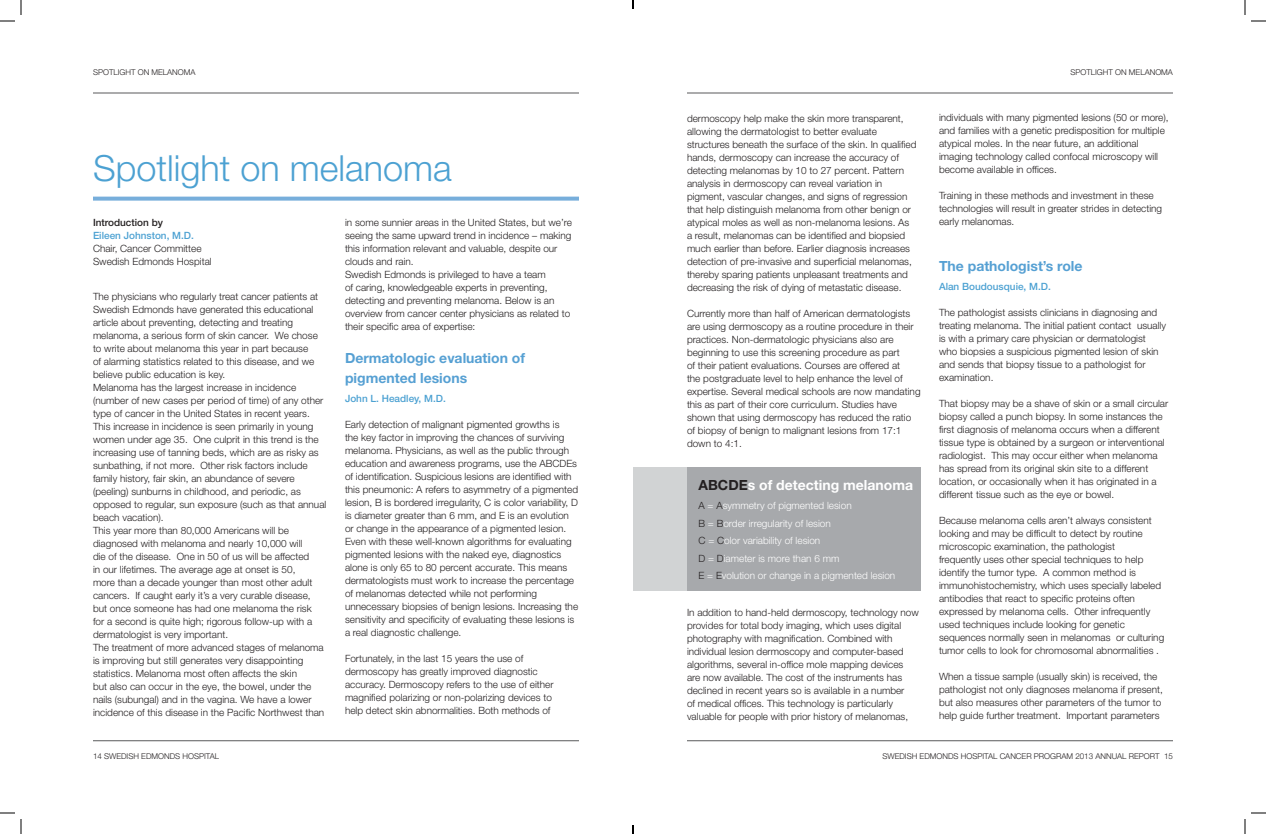
<style>
.page{position:relative;width:1266px;height:834px;background:#fff}
.page>*{position:absolute;margin:0;border:0;box-sizing:border-box;transform-origin:0 0}
.t1{font:300 36px "Helvetica Neue";color:#4ca1d2}
.t2{font:700 14px/20px "Helvetica Neue";color:#56a0d3}
.t3{font:700 14px "Helvetica Neue";color:#fff}
.t4{font:300 10px/13px "Helvetica Neue";color:#231f20}
.t5{font:300 10px/17.5px "Helvetica Neue";color:#fff}
.t6{font:500 10px "Helvetica Neue";color:#4ca1d2}
.t7{font:500 10px "Helvetica Neue";color:#231f20}
.t8{font:300 8px "Helvetica Neue";color:#231f20}
.s1{color:#231f20}
</style>
<div class="page">
<hr style="left:93px;top:93px;width:486px;height:1px;background:#58595b">
<hr style="left:687px;top:93px;width:486px;height:1px;background:#58595b">
<hr style="left:93px;top:740px;width:486px;height:1px;background:#58595b">
<hr style="left:687px;top:740px;width:486px;height:1px;background:#58595b">
<svg style="left:93px;top:197px;width:486px;height:4px;background:#83b5de"></svg>
<div style="left:633px;top:467px;width:288px;height:124px;background:#d1d3d4"></div>
<div style="left:687px;top:467px;width:234px;height:124px;background:#a7a9ac"></div>
<svg style="left:0;top:0;width:22px;height:22px"></svg>
<svg style="left:0;top:812px;width:22px;height:22px"></svg>
<svg style="left:1244px;top:0;width:22px;height:22px"></svg>
<svg style="left:1244px;top:812px;width:22px;height:22px"></svg>
<svg style="left:632px;top:0;width:2px;height:9px"></svg>
<svg style="left:632px;top:825px;width:2px;height:9px"></svg>
<p class="t8" style="left:93px;top:67px;width:104px">Spotlight on melanoma</p>
<p class="t8" style="left:1070px;top:67px;width:104px">Spotlight on melanoma</p>
<h1 class="t1" style="left:93px;top:146px;width:360px">Spotlight on melanoma</h1>
<p class="t7" style="left:93px;top:217px;width:72px">Introduction by</p>
<p class="t6" style="left:93px;top:230px;width:102px">Eileen Johnston, M.D.</p>
<p class="t4" style="left:93px;top:242px;width:120px">Chair, Cancer Committee<br>Swedish Edmonds Hospital</p>
<p class="t4" style="left:93px;top:290px;width:235px">The physicians who regularly treat cancer patients at Swedish Edmonds have generated this educational article about preventing, detecting and treating melanoma, a serious form of skin cancer. We chose to write about melanoma this year in part because<br>of alarming statistics related to this disease, and we believe public education is key.<br>Melanoma has the largest increase in incidence (number of new cases per period of time) of any other type of cancer in the United States in recent years.<br>This increase in incidence is seen primarily in young women under age 35. One culprit in this trend is the increasing use of tanning beds, which are as risky as sunbathing, if not more. Other risk factors include family history, fair skin, an abundance of severe (peeling) sunburns in childhood, and periodic, as opposed to regular, sun exposure (such as that annual beach vacation).<br>This year more than 80,000 Americans will be diagnosed with melanoma and nearly 10,000 will<br>die of the disease. One in 50 of us will be affected<br>in our lifetimes. The average age at onset is 50,<br>more than a decade younger than most other adult cancers. If caught early it’s a very curable disease, but once someone has had one melanoma the risk<br>for a second is quite high; rigorous follow-up with a dermatologist is very important.<br>The treatment of more advanced stages of melanoma is improving but still generates very disappointing statistics. Melanoma most often affects the skin<br>but also can occur in the eye, the bowel, under the nails (subungal) and in the vagina. We have a lower incidence of this disease in the Pacific Northwest than</p>
<p class="t4" style="left:345px;top:216px;width:229px">in some sunnier areas in the United States, but we’re seeing the same upward trend in incidence – making this information relevant and valuable, despite our clouds and rain.<br>Swedish Edmonds is privileged to have a team<br>of caring, knowledgeable experts in preventing, detecting and preventing melanoma. Below is an overview from cancer center physicians as related to their specific area of expertise:</p>
<h2 class="t2" style="left:345px;top:348px;width:182px">Dermatologic evaluation of pigmented lesions</h2>
<p class="t6" style="left:345px;top:393px;width:102px">John L. Headley, M.D.</p>
<p class="t4" style="left:345px;top:418px;width:235px">Early detection of malignant pigmented growths is<br>the key factor in improving the chances of surviving melanoma. Physicians, as well as the public through education and awareness programs, use the ABCDEs of identification. Suspicious lesions are identified with this pneumonic: A refers to asymmetry of a pigmented lesion, B is bordered irregularity, C is color variability, D is diameter greater than 6 mm, and E is an evolution or change in the appearance of a pigmented lesion.<br>Even with these well-known algorithms for evaluating pigmented lesions with the naked eye, diagnostics alone is only 65 to 80 percent accurate. This means dermatologists must work to increase the percentage of melanomas detected while not performing unnecessary biopsies of benign lesions. Increasing the sensitivity and specificity of evaluating these lesions is a real diagnostic challenge.</p>
<p class="t4" style="left:345px;top:652px;width:210px">Fortunately, in the last 15 years the use of dermoscopy has greatly improved diagnostic accuracy. Dermoscopy refers to the use of either magnified polarizing or non-polarizing devices to help detect skin abnormalities. Both methods of</p>
<p class="t4" style="left:687px;top:112px;width:231px">dermoscopy help make the skin more transparent, allowing the dermatologist to better evaluate structures beneath the surface of the skin. In qualified hands, dermoscopy can increase the accuracy of detecting melanomas by 10 to 27 percent. Pattern analysis in dermoscopy can reveal variation in pigment, vascular changes, and signs of regression that help distinguish melanoma from other benign or atypical moles as well as non-melanoma lesions. As a result, melanomas can be identified and biopsied much earlier than before. Earlier diagnosis increases detection of pre-invasive and superficial melanomas, thereby sparing patients unpleasant treatments and decreasing the risk of dying of metastatic disease.</p>
<p class="t4" style="left:687px;top:307px;width:235px">Currently more than half of American dermatologists are using dermoscopy as a routine procedure in their practices. Non-dermatologic physicians also are beginning to use this screening procedure as part<br>of their patient evaluations. Courses are offered at<br>the postgraduate level to help enhance the level of expertise. Several medical schools are now mandating this as part of their core curriculum. Studies have shown that using dermoscopy has reduced the ratio of biopsy of benign to malignant lesions from 17:1 down to 4:1.</p>
<h2 class="t3" style="left:699px;top:476px;width:216px"><span class="s1">ABCDE</span>s of detecting melanoma</h2>
<p class="t5" style="left:699px;top:497px;width:198px"><span class="s1">A</span> = <span class="s1">A</span>symmetry of pigmented lesion<br><span class="s1">B</span> = <span class="s1">B</span>order irregularity of lesion<br><span class="s1">C</span> = <span class="s1">C</span>olor variability of lesion<br><span class="s1">D</span> = <span class="s1">D</span>iameter is more than 6 mm<br><span class="s1">E</span> = <span class="s1">E</span>volution or change in a pigmented lesion</p>
<p class="t4" style="left:687px;top:606px;width:233px">In addition to hand-held dermoscopy, technology now provides for total body imaging, which uses digital photography with magnification. Combined with individual lesion dermoscopy and computer-based algorithms, several in-office mole mapping devices are now available. The cost of the instruments has declined in recent years so is available in a number<br>of medical offices. This technology is particularly valuable for people with prior history of melanomas,</p>
<p class="t4" style="left:939px;top:111px;width:231px">individuals with many pigmented lesions (50 or more), and families with a genetic predisposition for multiple atypical moles. In the near future, an additional imaging technology called confocal microscopy will become available in offices.</p>
<p class="t4" style="left:939px;top:189px;width:225px">Training in these methods and investment in these technologies will result in greater strides in detecting early melanomas.</p>
<h2 class="t2" style="left:939px;top:256px;width:145px">The pathologist’s role</h2>
<p class="t6" style="left:939px;top:280px;width:113px">Alan Boudousquie, M.D.</p>
<p class="t4" style="left:939px;top:306px;width:229px">The pathologist assists clinicians in diagnosing and treating melanoma. The initial patient contact usually is with a primary care physician or dermatologist who biopsies a suspicious pigmented lesion of skin and sends that biopsy tissue to a pathologist for examination.</p>
<p class="t4" style="left:939px;top:397px;width:231px">That biopsy may be a shave of skin or a small circular biopsy called a punch biopsy. In some instances the first diagnosis of melanoma occurs when a different tissue type is obtained by a surgeon or interventional radiologist. This may occur either when melanoma has spread from its original skin site to a different location, or occasionally when it has originated in a different tissue such as the eye or bowel.</p>
<p class="t4" style="left:939px;top:514px;width:227px">Because melanoma cells aren’t always consistent looking and may be difficult to detect by routine microscopic examination, the pathologist<br>frequently uses other special techniques to help identify the tumor type. A common method is immunohistochemistry, which uses specially labeled antibodies that react to specific proteins often expressed by melanoma cells. Other infrequently used techniques include looking for genetic sequences normally seen in melanomas or culturing tumor cells to look for chromosomal abnormalities .</p>
<p class="t4" style="left:939px;top:670px;width:225px">When a tissue sample (usually skin) is received, the pathologist not only diagnoses melanoma if present, but also measures other parameters of the tumor to help guide further treatment. Important parameters</p>
<p class="t8" style="left:93px;top:751px;width:128px">14 Swedish Edmonds Hospital</p>
<p class="t8" style="left:882px;top:751px;width:292px">Swedish Edmonds Hospital Cancer Program 2013 Annual Report 15</p>
</div>
